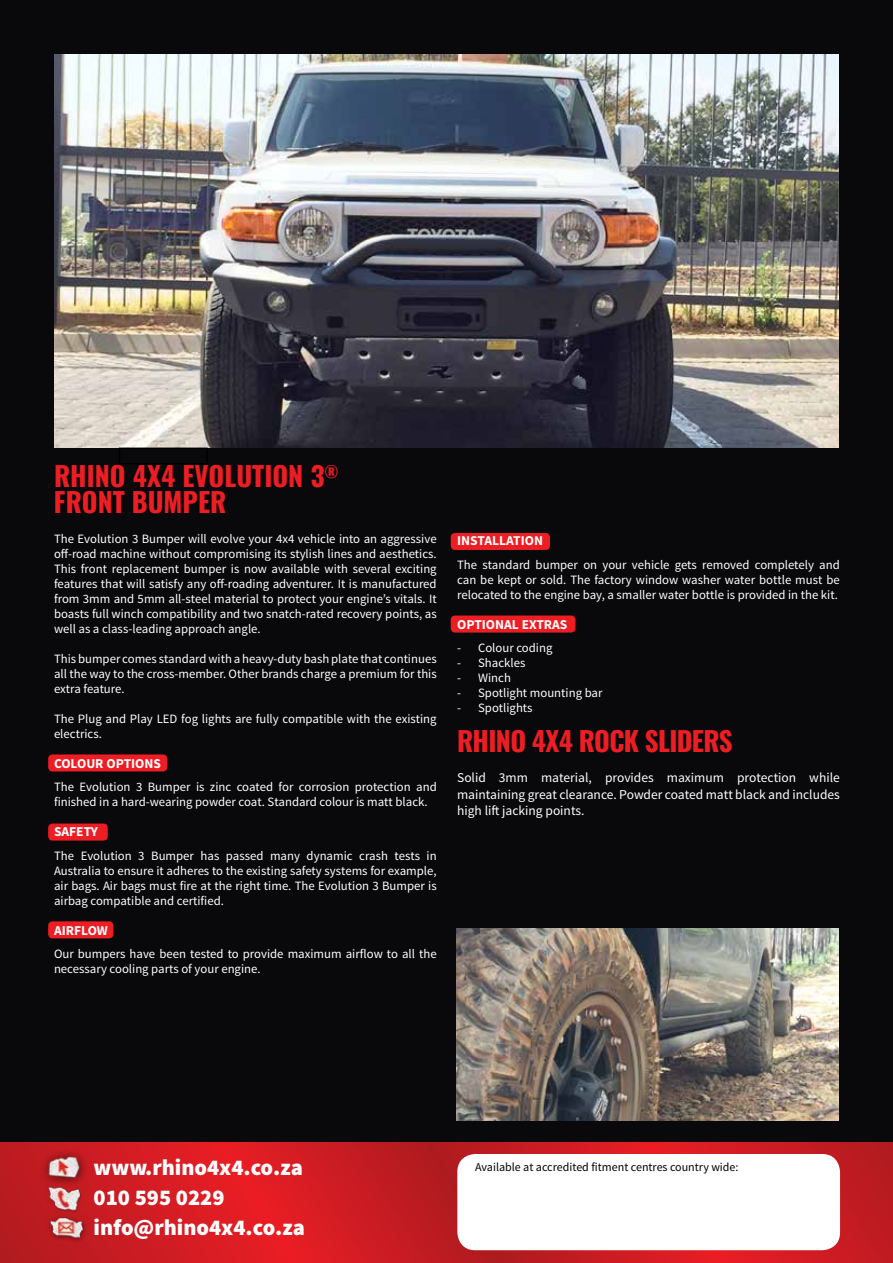
<style>
.page{position:relative;width:893px;height:1263px;background:#09090b}
.page>*{position:absolute;margin:0;border:0;box-sizing:border-box;transform-origin:0 0}
.t1{font:700 27px/25.7px "Oswald";color:#ed1d24}
.t2{font:700 27px "Oswald";letter-spacing:-.025em;color:#ed1d24}
.t3{font:900 22.5px/30px "Source Sans Pro";color:#fff}
.t4{font:13.5px/16.8px "Source Sans Pro";color:#fff;text-align:justify}
.t5{font:700 13.5px "Source Sans Pro";color:#fff}
.t6{font:12.75px/15px "Source Sans Pro";color:#fff;text-align:justify}
.t7{font:12px "Source Sans Pro";color:#000}
</style>
<div class="page">
<div style="left:451px;top:533px;width:99px;height:17px;background:#ed1d24;border-radius:4px"></div>
<svg style="left:0;top:1143px;width:893px;height:120px;background:#cd1c22"></svg>
<img style="left:30px;top:1144px;width:89px;height:107px">
<div style="left:457px;top:1154px;width:383px;height:96px;background:#fff;border-radius:18px"></div>
<img style="left:54px;top:54px;width:785px;height:394px">
<div style="left:451px;top:615px;width:124px;height:17px;background:#ed1d24;border-radius:4px"></div>
<div style="left:48px;top:921px;width:65px;height:17px;background:#ed1d24;border-radius:4px"></div>
<div style="left:48px;top:823px;width:60px;height:17px;background:#ed1d24;border-radius:4px"></div>
<img style="left:456px;top:929px;width:383px;height:191px">
<div style="left:48px;top:754px;width:119px;height:17px;background:#ed1d24;border-radius:4px"></div>
<div style="left:119px;top:448px;width:89px;height:17px;border:2px solid #000"></div>
<h1 class="t1" style="left:54px;top:465px;width:286px">RHINO 4X4 EVOLUTION 3<sup>®<br></sup>FRONT BUMPER</h1>
<p class="t6" style="left:54px;top:531px;width:384px">The Evolution 3 Bumper will evolve your 4x4 vehicle into an aggressive off-road machine without compromising its stylish lines and aesthetics.<br>This front replacement bumper is now available with several exciting features that will satisfy any off-roading adventurer. It is manufactured from 3mm and 5mm all-steel material to protect your engine’s vitals. It boasts full winch compatibility and two snatch-rated recovery points, as well as a class-leading approach angle.</p>
<p class="t6" style="left:54px;top:651px;width:384px">This bumper comes standard with a heavy-duty bash plate that continues all the way to the cross-member. Other brands charge a premium for this extra feature.</p>
<p class="t6" style="left:54px;top:711px;width:384px">The Plug and Play LED fog lights are fully compatible with the existing electrics.</p>
<p class="t5" style="left:54px;top:754px;width:108px">COLOUR OPTIONS</p>
<p class="t6" style="left:54px;top:780px;width:384px">The Evolution 3 Bumper is zinc coated for corrosion protection and finished in a hard-wearing powder coat. Standard colour is matt black.</p>
<p class="t5" style="left:54px;top:823px;width:46px">SAFETY</p>
<p class="t6" style="left:54px;top:848px;width:384px">The Evolution 3 Bumper has passed many dynamic crash tests in Australia to ensure it adheres to the existing safety systems for example, air bags. Air bags must fire at the right time. The Evolution 3 Bumper is airbag compatible and certified.</p>
<p class="t5" style="left:54px;top:921px;width:55px">AIRFLOW</p>
<p class="t6" style="left:54px;top:947px;width:384px">Our bumpers have been tested to provide maximum airflow to all the necessary cooling parts of your engine.</p>
<p class="t5" style="left:457px;top:532px;width:87px">INSTALLATION</p>
<p class="t6" style="left:457px;top:557px;width:384px">The standard bumper on your vehicle gets removed completely and can be kept or sold. The factory window washer water bottle must be relocated to the engine bay, a smaller water bottle is provided in the kit.</p>
<p class="t5" style="left:457px;top:616px;width:112px">OPTIONAL EXTRAS</p>
<p class="t6" style="left:457px;top:641px;width:97px">- Colour coding</p>
<p class="t6" style="left:457px;top:656px;width:70px">- Shackles</p>
<p class="t6" style="left:457px;top:671px;width:55px">- Winch</p>
<p class="t6" style="left:457px;top:686px;width:147px">- Spotlight mounting bar</p>
<p class="t6" style="left:457px;top:701px;width:77px">- Spotlights</p>
<h1 class="t2" style="left:457px;top:727px;width:277px">RHINO 4X4 ROCK SLIDERS</h1>
<p class="t4" style="left:457px;top:769px;width:384px">Solid 3mm material, provides maximum protection while maintaining great clearance. Powder coated matt black and includes high lift jacking points.</p>
<h2 class="t3" style="left:94px;top:1153px;width:213px">www.rhino4x4.co.za<br>010 595 0229 info@rhino4x4.co.za</h2>
<p class="t7" style="left:475px;top:1160px;width:265px">Available at accredited fitment centres country wide:</p>
</div>
